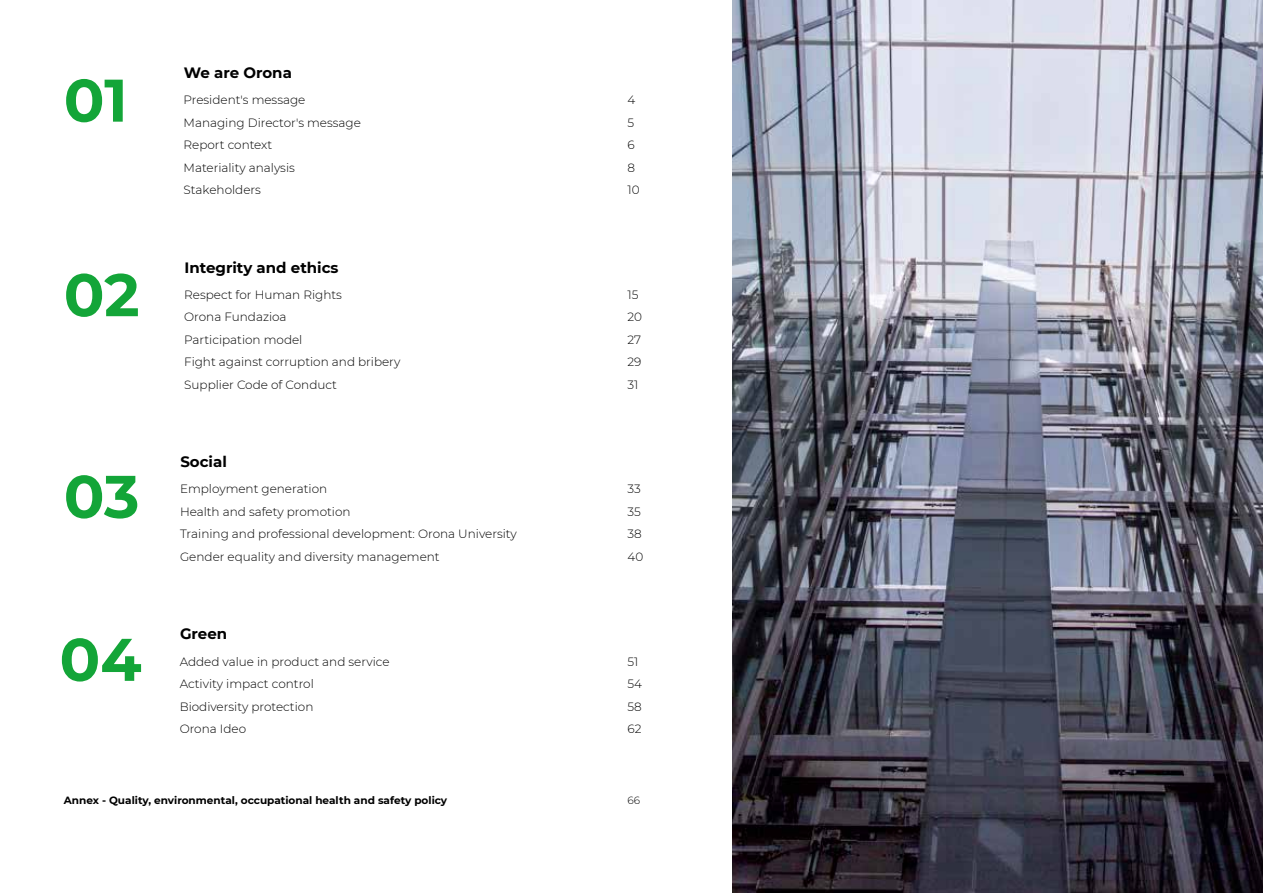
<style>
.page{position:relative;width:1263px;height:893px;background:#fff}
.page>*{position:absolute;margin:0;border:0;box-sizing:border-box;transform-origin:0 0}
.t1{font:700 60px "Montserrat";letter-spacing:-.005em;color:#13a538}
.t2{font:700 15px "Montserrat";color:#000}
.t3{font:300 12px/22.5px "Montserrat";color:#000}
.t4{font:700 10.5px "Montserrat";color:#000}
.t5{font:300 10.5px "Montserrat";color:#000}
</style>
<div class="page">
<img style="left:732px;top:0;width:531px;height:893px">
<h1 class="t1" style="left:64px;top:57px;width:65px">01</h1>
<h1 class="t1" style="left:64px;top:252px;width:77px">02</h1>
<h1 class="t1" style="left:64px;top:453px;width:77px">03</h1>
<h1 class="t1" style="left:60px;top:616px;width:84px">04</h1>
<p class="t2" style="left:184px;top:62px;width:110px">We are Orona</p>
<p class="t3" style="left:184px;top:88px;width:179px">President's message<br>Managing Director's message<br>Report context<br>Materiality analysis<br>Stakeholders</p>
<p class="t3" style="left:627px;top:88px;width:14px">4<br>5<br>6<br>8<br>10</p>
<p class="t2" style="left:185px;top:256px;width:156px">Integrity and ethics</p>
<p class="t3" style="left:184px;top:283px;width:218px">Respect for Human Rights<br>Orona Fundazioa<br>Participation model<br>Fight against corruption and bribery<br>Supplier Code of Conduct</p>
<p class="t3" style="left:627px;top:283px;width:16px">15<br>20<br>27<br>29<br>31</p>
<p class="t2" style="left:180px;top:451px;width:48px">Social</p>
<p class="t3" style="left:180px;top:477px;width:338px">Employment generation<br>Health and safety promotion<br>Training and professional development: Orona University Gender equality and diversity management</p>
<p class="t3" style="left:627px;top:477px;width:17px">33<br>35<br>38<br>40</p>
<p class="t2" style="left:180px;top:623px;width:49px">Green</p>
<p class="t3" style="left:180px;top:650px;width:211px">Added value in product and service<br>Activity impact control<br>Biodiversity protection<br>Orona Ideo</p>
<p class="t3" style="left:627px;top:650px;width:16px">51<br>54<br>58<br>62</p>
<p class="t4" style="left:64px;top:793px;width:385px">Annex - Quality, environmental, occupational health and safety policy</p>
<p class="t5" style="left:627px;top:793px;width:14px">66</p>
</div>
